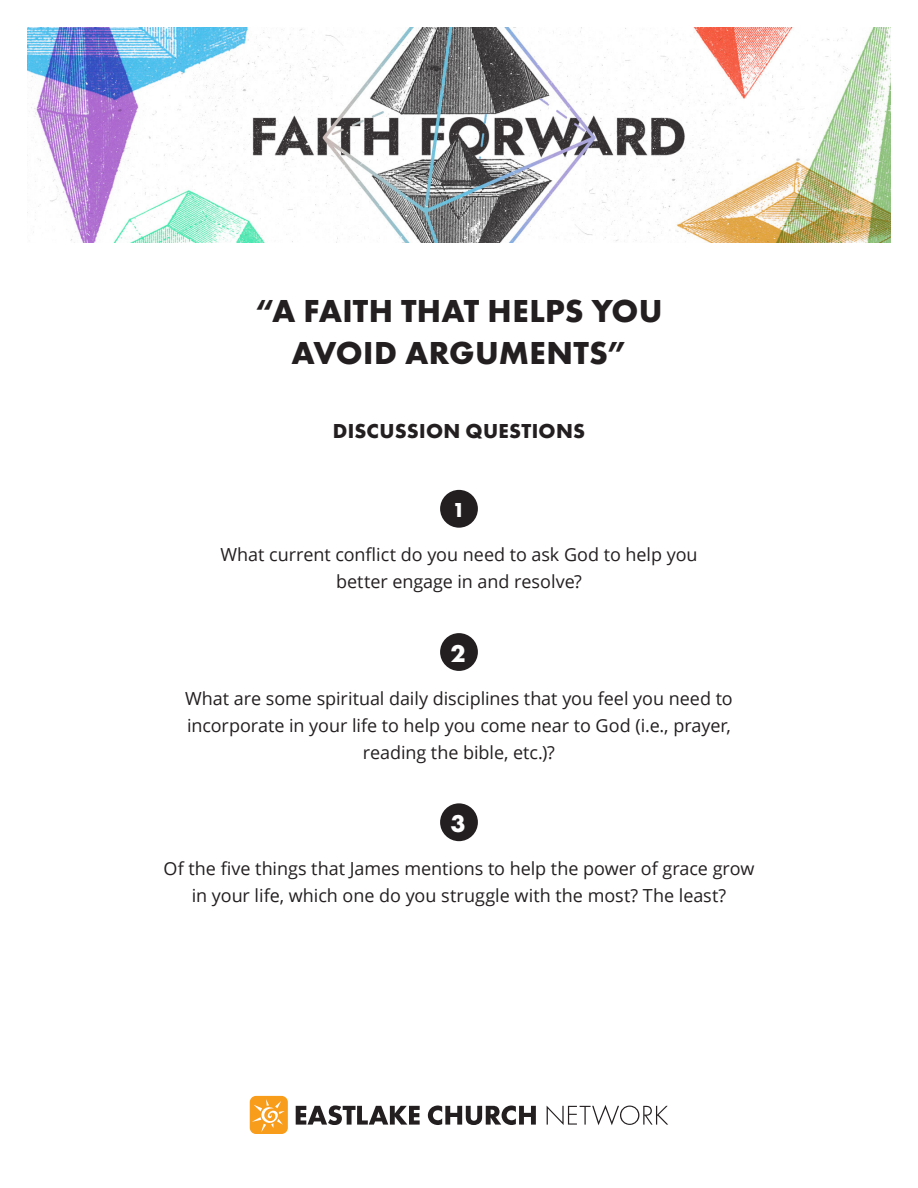
<style>
.page{position:relative;width:918px;height:1188px;background:#fff}
.page>*{position:absolute;margin:0;border:0;box-sizing:border-box;transform-origin:0 0}
.t1{font:700 33px/42px "Futura PT";letter-spacing:.01em;color:#231f20;text-align:center}
.Fancy_Number{font:700 25.2px "Futura PT";color:#fff}
.t2{font:700 21px "Futura PT";letter-spacing:.015em;color:#231f20}
.Fancy_Number-2{font:700 21px "Futura PT";color:#fff}
.t3{font:18px/27px "Open Sans";letter-spacing:-.005em;color:#231f20;text-align:center}
</style>
<div class="page">
<div style="left:440px;top:490px;width:38px;height:38px;background:#231f20;border-radius:50%"></div>
<div style="left:440px;top:633px;width:38px;height:38px;background:#231f20;border-radius:50%"></div>
<div style="left:440px;top:803px;width:38px;height:38px;background:#231f20;border-radius:50%"></div>
<div style="left:250px;top:1096px;width:38px;height:38px;background:#f89c1c;border-radius:6px"></div>
<svg style="left:252px;top:1099px;width:33px;height:33px"></svg>
<svg style="left:296px;top:1105px;width:124px;height:20px"></svg>
<svg style="left:428px;top:1106px;width:108px;height:19px"></svg>
<svg style="left:547px;top:1105px;width:121px;height:20px"></svg>
<img style="left:27px;top:27px;width:864px;height:216px">
<p class="t1" style="left:255px;top:289px;width:409px">“A FAITH THAT HELPS YOU<br>AVOID ARGUMENTS”</p>
<p class="t2" style="left:333px;top:418px;width:254px">DISCUSSION QUESTIONS</p>
<p class="Fancy_Number-2" style="left:453px;top:496px;width:14px">1</p>
<p class="t3" style="left:220px;top:541px;width:479px">What current conflict do you need to ask God to help you better engage in and resolve?</p>
<p class="Fancy_Number" style="left:451px;top:637px;width:17px">2</p>
<p class="t3" style="left:185px;top:684px;width:549px">What are some spiritual daily disciplines that you feel you need to incorporate in your life to help you come near to God (i.e., prayer, reading the bible, etc.)?</p>
<p class="Fancy_Number" style="left:451px;top:807px;width:17px">3</p>
<p class="t3" style="left:163px;top:854px;width:593px">Of the five things that James mentions to help the power of grace grow in your life, which one do you struggle with the most? The least?</p>
</div>
